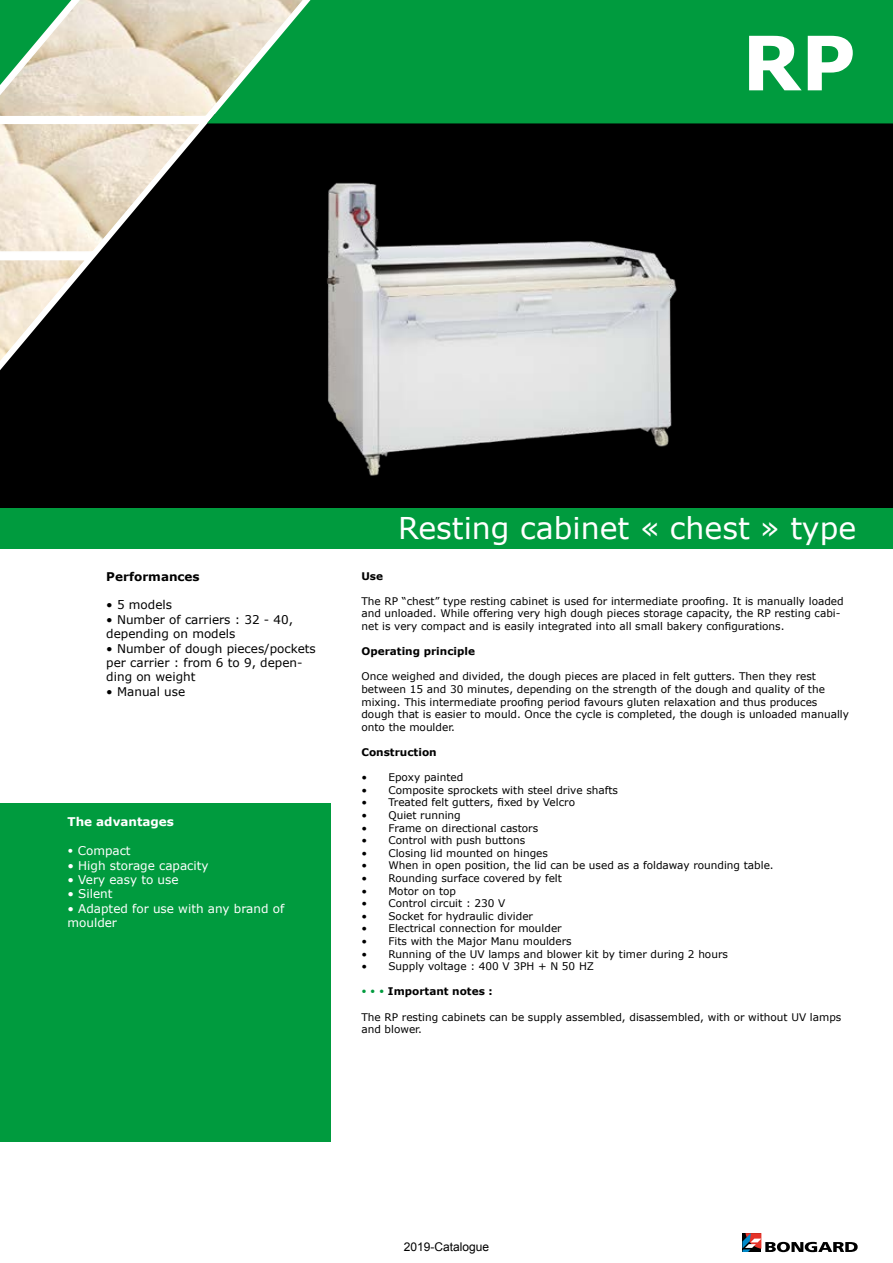
<style>
.page{position:relative;width:893px;height:1263px;background:#fff}
.page>*{position:absolute;margin:0;border:0;box-sizing:border-box;transform-origin:0 0}
.t1{font:700 75px "Verdana";color:#fff}
.t2{font:30px "Verdana";color:#fff}
.t3{font:12px/14.4px "Verdana";color:#000}
.t4{font:12px/14.4px "Verdana";color:#fff}
.t5{font:12px "Arial";color:#000}
.t6{font:700 12px "Verdana";color:#fff}
.t7{font:700 12px "Verdana";color:#000}
.t8{font:10.5px/12.6px "Verdana";color:#000}
.t9{font:700 10.5px "Verdana";color:#000}
.s1{font-family:"Arial";font-weight:900}
.s2{font-family:"Arial";font-weight:900;color:#009b3e}
</style>
<div class="page">
<div style="left:0;top:114px;width:893px;height:411px;background:#000"></div>
<div style="left:0;top:508px;width:893px;height:41px;background:#009b3e"></div>
<div style="left:317px;top:0;width:576px;height:123px;background:#009b3e"></div>
<svg style="left:0;top:0;width:317px;height:370px"></svg>
<div style="left:0;top:804px;width:330px;height:338px;background:#009b3e"></div>
<svg style="left:742px;top:1233px;width:116px;height:19px"></svg>
<img style="left:300px;top:142px;width:377px;height:334px">
<h1 class="t1" style="left:742px;top:10px;width:115px">RP</h1>
<p class="t7" style="left:106px;top:568px;width:95px">Performances</p>
<p class="t3" style="left:106px;top:598px;width:67px">• 5 models</p>
<p class="t3" style="left:106px;top:612px;width:188px">• Number of carriers : 32 - 40, depending on models</p>
<p class="t3" style="left:106px;top:641px;width:211px">• Number of dough pieces/pockets per carrier : from 6 to 9, depen&shy;ding on weight</p>
<p class="t3" style="left:106px;top:684px;width:81px">• Manual use</p>
<p class="t6" style="left:67px;top:813px;width:108px">The advantages</p>
<p class="t4" style="left:67px;top:843px;width:65px"><span class="s1">•</span> Compact</p>
<p class="t4" style="left:67px;top:858px;width:143px">• High storage capacity</p>
<p class="t4" style="left:67px;top:872px;width:113px">• Very easy to use</p>
<p class="t4" style="left:67px;top:887px;width:47px">• Silent</p>
<p class="t4" style="left:67px;top:901px;width:218px">• Adapted for use with any brand of moulder</p>
<h2 class="t2" style="left:398px;top:508px;width:459px">Resting cabinet « chest » type</h2>
<p class="t9" style="left:361px;top:568px;width:23px">Use</p>
<p class="t8" style="left:361px;top:594px;width:484px">The RP “chest” type resting cabinet is used for intermediate proofing. It is manually loaded and unloaded. While offering very high dough pieces storage capacity, the RP resting cabi&shy;net is very compact and is easily integrated into all small bakery configurations.</p>
<p class="t9" style="left:361px;top:644px;width:115px">Operating principle</p>
<p class="t8" style="left:361px;top:670px;width:489px">Once weighed and divided, the dough pieces are placed in felt gutters. Then they rest between 15 and 30 minutes, depending on the strength of the dough and quality of the mixing. This intermediate proofing period favours gluten relaxation and thus produces dough that is easier to mould. Once the cycle is completed, the dough is unloaded manually onto the moulder.</p>
<p class="t9" style="left:361px;top:745px;width:77px">Construction</p>
<p class="t8" style="left:361px;top:771px;width:103px">• Epoxy painted</p>
<p class="t8" style="left:361px;top:783px;width:258px">• Composite sprockets with steel drive shafts</p>
<p class="t8" style="left:361px;top:796px;width:215px">• Treated felt gutters, fixed by Velcro</p>
<p class="t8" style="left:361px;top:809px;width:101px">• Quiet running</p>
<p class="t8" style="left:361px;top:821px;width:178px">• Frame on directional castors</p>
<p class="t8" style="left:361px;top:834px;width:165px">• Control with push buttons</p>
<p class="t8" style="left:361px;top:846px;width:188px">• Closing lid mounted on hinges</p>
<p class="t8" style="left:361px;top:859px;width:414px">• When in open position, the lid can be used as a foldaway rounding table.</p>
<p class="t8" style="left:361px;top:872px;width:202px">• Rounding surface covered by felt</p>
<p class="t8" style="left:361px;top:884px;width:96px">• Motor on top</p>
<p class="t8" style="left:361px;top:897px;width:145px">• Control circuit : 230 V</p>
<p class="t8" style="left:361px;top:909px;width:173px">• Socket for hydraulic divider</p>
<p class="t8" style="left:361px;top:922px;width:202px">• Electrical connection for moulder</p>
<p class="t8" style="left:361px;top:935px;width:212px">• Fits with the Major Manu moulders</p>
<p class="t8" style="left:361px;top:947px;width:368px">• Running of the UV lamps and blower kit by timer during 2 hours</p>
<p class="t8" style="left:361px;top:960px;width:234px">• Supply voltage : 400 V 3PH + N 50 HZ</p>
<p class="t9" style="left:361px;top:984px;width:133px"><span class="s2">• • •</span> Important notes :</p>
<p class="t8" style="left:361px;top:1010px;width:481px">The RP resting cabinets can be supply assembled, disassembled, with or without UV lamps and blower.</p>
<p class="t5" style="left:404px;top:1239px;width:87px">2019-Catalogue</p>
</div>
